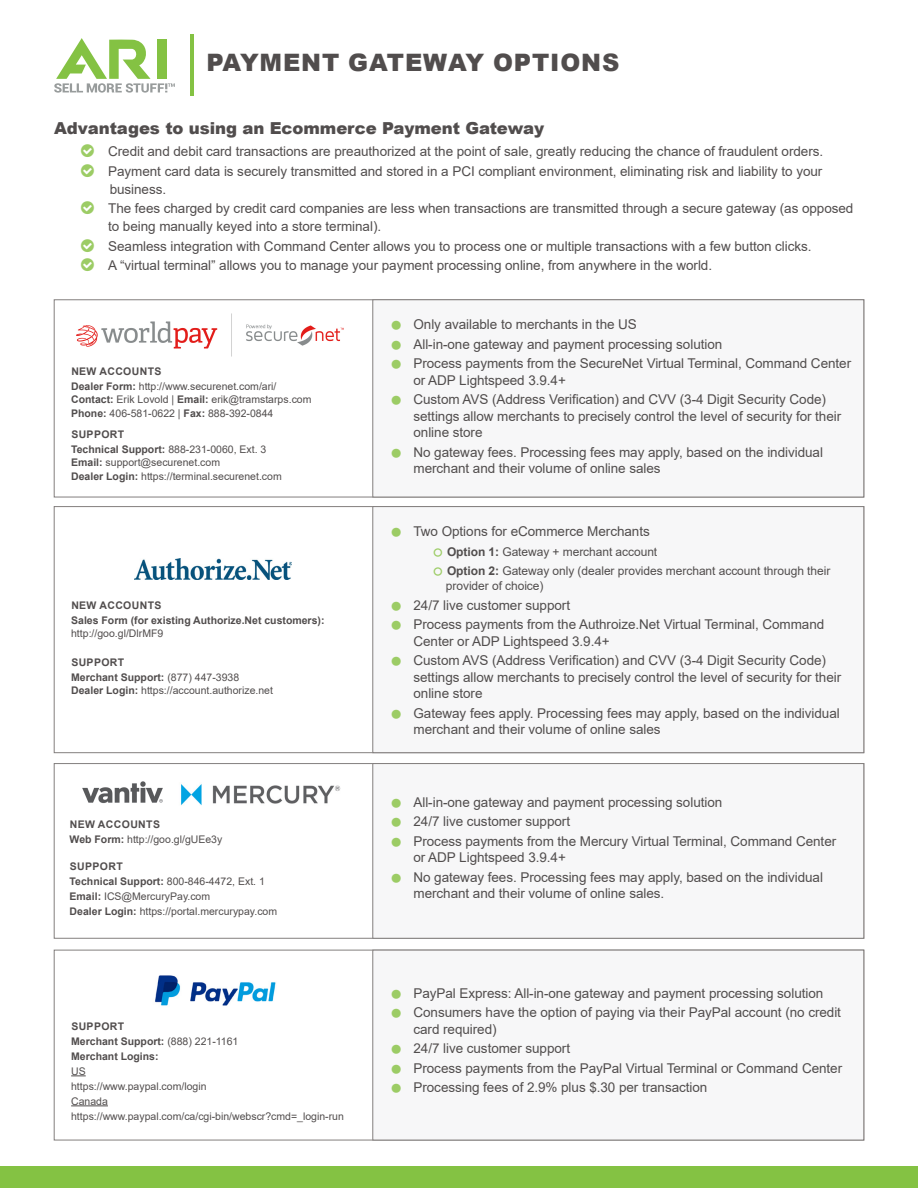
<style>
.page{position:relative;width:918px;height:1188px;background:#fff}
.page>*{position:absolute;margin:0;border:0;box-sizing:border-box;transform-origin:0 0}
.t1{font:900 24px "Arial";letter-spacing:.035em;color:#514d4d}
.t2{font:900 16.5px "Arial";letter-spacing:-.005em;color:#514d4d}
.t3{font:13.5px/16.5px "Arial";letter-spacing:-.005em;color:#514d4d}
.t4{font:12px "Arial";letter-spacing:-.005em;color:#514d4d}
.t5{font:10.5px "Arial";color:#514d4d}
.t6{font:700 10.5px "Arial";color:#514d4d}
.t7{font:700 10.5px "Arial";letter-spacing:.035em;color:#514d4d}
.s1{font-weight:700}
.s2{font-weight:400}
</style>
<div class="page">
<div style="left:373px;top:300px;width:491px;height:197px;background:#f7f7f8"></div>
<img style="left:76px;top:313px;width:267px;height:44px">
<div style="left:54px;top:506px;width:810px;height:247px;background:#fff;border:1px solid #837f7e"></div>
<div style="left:373px;top:506px;width:491px;height:247px;background:#f7f7f8;border:1px solid #837f7e"></div>
<img style="left:135px;top:559px;width:157px;height:20px">
<div style="left:54px;top:763px;width:810px;height:175px;background:#fff;border:1px solid #837f7e"></div>
<div style="left:373px;top:763px;width:491px;height:175px;background:#f7f7f8;border:1px solid #837f7e"></div>
<img style="left:82px;top:781px;width:81px;height:23px">
<img style="left:181px;top:784px;width:160px;height:22px">
<div style="left:54px;top:950px;width:810px;height:190px;background:#fff;border:1px solid #837f7e"></div>
<div style="left:373px;top:950px;width:491px;height:190px;background:#f7f7f8;border:1px solid #837f7e"></div>
<svg style="left:71px;top:1075px;width:15px;height:1px"></svg>
<hr style="left:71px;top:1105px;width:37px;height:1px;background:#514d4d">
<img style="left:155px;top:975px;width:121px;height:31px">
<hr style="left:190px;top:34px;width:4px;height:62px;background:#84c243">
<svg style="left:54px;top:38px;width:121px;height:55px"></svg>
<div style="left:0;top:1166px;width:918px;height:22px;background:#84c243"></div>
<p class="t1" style="left:206px;top:45px;width:414px">PAYMENT GATEWAY OPTIONS</p>
<p class="t2" style="left:54px;top:116px;width:492px">Advantages to using an Ecommerce Payment Gateway</p>
<p class="t3" style="left:108px;top:143px;width:717px">Credit and debit card transactions are preauthorized at the point of sale, greatly reducing the chance of fraudulent orders.</p>
<p class="t3" style="left:108px;top:162px;width:716px">Payment card data is securely transmitted and stored in a PCI compliant environment, eliminating risk and liability to your</p>
<p class="t3" style="left:110px;top:180px;width:58px">business.</p>
<p class="t3" style="left:108px;top:200px;width:747px">The fees charged by credit card companies are less when transactions are transmitted through a secure gateway (as opposed</p>
<p class="t3" style="left:108px;top:218px;width:275px">to being manually keyed into a store terminal).</p>
<p class="t3" style="left:108px;top:237px;width:705px">Seamless integration with Command Center allows you to process one or multiple transactions with a few button clicks.</p>
<p class="t3" style="left:108px;top:257px;width:605px">A “virtual terminal” allows you to manage your payment processing online, from anywhere in the world.</p>
<p class="t7" style="left:71px;top:364px;width:92px">NEW ACCOUNTS</p>
<p class="t5" style="left:71px;top:379px;width:207px"><span class="s1">Dealer Form:</span> http://www.securenet.com/ari/</p>
<p class="t5" style="left:71px;top:393px;width:242px"><span class="s1">Contact:</span> Erik Lovold | <span class="s1">Email:</span> erik@tramstarps.com</p>
<p class="t5" style="left:71px;top:406px;width:204px"><span class="s1">Phone:</span> 406-581-0622 | <span class="s1">Fax:</span> 888-392-0844</p>
<p class="t7" style="left:71px;top:427px;width:54px">SUPPORT</p>
<p class="t5" style="left:71px;top:442px;width:197px"><span class="s1">Technical Support:</span> 888-231-0060, Ext. 3</p>
<p class="t5" style="left:71px;top:456px;width:150px"><span class="s1">Email:</span> support@securenet.com</p>
<p class="t5" style="left:71px;top:469px;width:212px"><span class="s1">Dealer Login:</span> https://terminal.securenet.com</p>
<p class="t7" style="left:71px;top:598px;width:92px">NEW ACCOUNTS</p>
<p class="t6" style="left:71px;top:613px;width:255px">Sales Form (for existing Authorize.Net customers):</p>
<p class="t5" style="left:71px;top:626px;width:94px">http://goo.gl/DlrMF9</p>
<p class="t7" style="left:71px;top:655px;width:54px">SUPPORT</p>
<p class="t6" style="left:71px;top:670px;width:170px">Merchant Support: <span class="s2">(877) 447-3938</span></p>
<p class="t5" style="left:71px;top:683px;width:203px"><span class="s1">Dealer Login:</span> https://account.authorize.net</p>
<p class="t7" style="left:70px;top:817px;width:92px">NEW ACCOUNTS</p>
<p class="t5" style="left:70px;top:832px;width:154px"><span class="s1">Web Form:</span> http://goo.gl/gUEe3y</p>
<p class="t7" style="left:70px;top:859px;width:54px">SUPPORT</p>
<p class="t5" style="left:70px;top:874px;width:197px"><span class="s1">Technical Support:</span> 800-846-4472, Ext. 1</p>
<p class="t5" style="left:70px;top:889px;width:142px"><span class="s1">Email:</span> ICS@MercuryPay.com</p>
<p class="t5" style="left:70px;top:904px;width:209px"><span class="s1">Dealer Login:</span> https://portal.mercurypay.com</p>
<p class="t7" style="left:71px;top:1019px;width:54px">SUPPORT</p>
<p class="t6" style="left:71px;top:1034px;width:169px">Merchant Support: <span class="s2">(888) 221-1161</span></p>
<p class="t6" style="left:71px;top:1049px;width:89px">Merchant Logins:</p>
<p class="t5" style="left:71px;top:1064px;width:16px">US</p>
<p class="t5" style="left:71px;top:1079px;width:137px">https://www.paypal.com/login</p>
<p class="t5" style="left:71px;top:1094px;width:38px">Canada</p>
<p class="t5" style="left:71px;top:1109px;width:274px">https://www.paypal.com/ca/cgi-bin/webscr?cmd=_login-run</p>
<p class="t3" style="left:414px;top:316px;width:225px">Only available to merchants in the US</p>
<p class="t3" style="left:414px;top:336px;width:310px">All-in-one gateway and payment processing solution</p>
<p class="t3" style="left:414px;top:355px;width:439px">Process payments from the SecureNet Virtual Terminal, Command Center or ADP Lightspeed 3.9.4+</p>
<p class="t3" style="left:414px;top:391px;width:414px">Custom AVS (Address Verification) and CVV (3-4 Digit Security Code)</p>
<p class="t3" style="left:414px;top:408px;width:429px">settings allow merchants to precisely control the level of security for their online store</p>
<p class="t3" style="left:414px;top:444px;width:411px">No gateway fees. Processing fees may apply, based on the individual</p>
<p class="t3" style="left:414px;top:460px;width:249px">merchant and their volume of online sales</p>
<p class="t3" style="left:414px;top:523px;width:238px">Two Options for eCommerce Merchants</p>
<p class="t4" style="left:447px;top:543px;width:212px"><span class="s1">Option 1:</span> Gateway + merchant account</p>
<p class="t4" style="left:447px;top:563px;width:385px"><span class="s1">Option 2:</span> Gateway only (dealer provides merchant account through their</p>
<p class="t4" style="left:446px;top:578px;width:99px">provider of choice)</p>
<p class="t3" style="left:414px;top:597px;width:158px">24/7 live customer support</p>
<p class="t3" style="left:414px;top:616px;width:412px">Process payments from the Authroize.Net Virtual Terminal, Command</p>
<p class="t3" style="left:414px;top:633px;width:198px">Center or ADP Lightspeed 3.9.4+</p>
<p class="t3" style="left:414px;top:652px;width:414px">Custom AVS (Address Verification) and CVV (3-4 Digit Security Code)</p>
<p class="t3" style="left:414px;top:669px;width:429px">settings allow merchants to precisely control the level of security for their online store</p>
<p class="t3" style="left:414px;top:705px;width:428px">Gateway fees apply. Processing fees may apply, based on the individual merchant and their volume of online sales</p>
<p class="t3" style="left:414px;top:793px;width:310px">All-in-one gateway and payment processing solution</p>
<p class="t3" style="left:414px;top:813px;width:158px">24/7 live customer support</p>
<p class="t3" style="left:414px;top:832px;width:424px">Process payments from the Mercury Virtual Terminal, Command Center</p>
<p class="t3" style="left:414px;top:849px;width:154px">or ADP Lightspeed 3.9.4+</p>
<p class="t3" style="left:414px;top:868px;width:411px">No gateway fees. Processing fees may apply, based on the individual</p>
<p class="t3" style="left:414px;top:885px;width:252px">merchant and their volume of online sales.</p>
<p class="t3" style="left:414px;top:985px;width:411px">PayPal Express: All-in-one gateway and payment processing solution</p>
<p class="t3" style="left:414px;top:1004px;width:429px">Consumers have the option of paying via their PayPal account (no credit card required)</p>
<p class="t3" style="left:414px;top:1040px;width:158px">24/7 live customer support</p>
<p class="t3" style="left:414px;top:1060px;width:430px">Process payments from the PayPal Virtual Terminal or Command Center</p>
<p class="t3" style="left:414px;top:1079px;width:295px">Processing fees of 2.9% plus $.30 per transaction</p>
</div>
